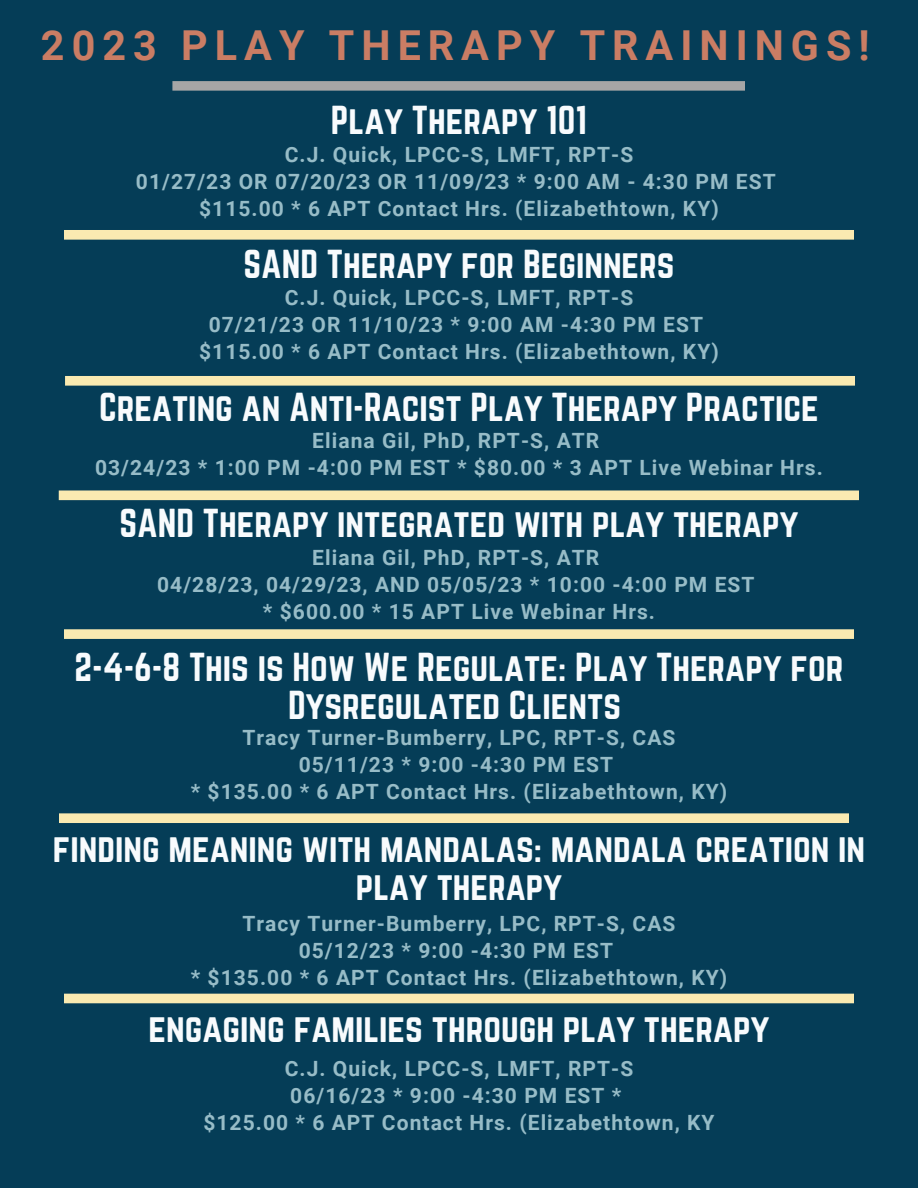
<style>
.page{position:relative;width:918px;height:1188px;background:#053d57}
.page>*{position:absolute;margin:0;border:0;box-sizing:border-box;transform-origin:0 0}
.t1{font:700 41.25px "Roboto";letter-spacing:.17em;color:#ca7d64}
.t2{font:35.4px/38.2px "Norwester";color:#f8fbfd;text-align:center}
.t3{font:700 21px/27px "Roboto";letter-spacing:.05em;color:#97bcc7;text-align:center}
</style>
<div class="page">
<svg style="left:172px;top:81px;width:573px;height:10px;background:#9ea1a2"></svg>
<svg style="left:64px;top:230px;width:790px;height:10px;background:#f1e3ad"></svg>
<svg style="left:65px;top:376px;width:790px;height:10px;background:#f0e3ad"></svg>
<svg style="left:64px;top:629px;width:790px;height:10px;background:#f1e4ad"></svg>
<div style="left:64px;top:994px;width:790px;height:9px;background:#faeab1"></div>
<svg style="left:59px;top:490px;width:800px;height:10px;background:#eee1ac"></svg>
<svg style="left:59px;top:813px;width:790px;height:10px;background:#f0e3ad"></svg>
<h1 class="t1" style="left:41px;top:22px;width:830px">2023 PLAY THERAPY TRAININGS!</h1>
<h2 class="t2" style="left:331px;top:101px;width:258px">Play Therapy 101</h2>
<p class="t3" style="left:136px;top:141px;width:641px">C.J. Quick, LPCC-S, LMFT, RPT-S<br>01/27/23 OR 07/20/23 OR 11/09/23 * 9:00 AM - 4:30 PM EST $115.00 * 6 APT Contact Hrs. (Elizabethtown, KY)</p>
<h2 class="t2" style="left:243px;top:244px;width:433px">SAND Therapy for Beginners</h2>
<p class="t3" style="left:199px;top:285px;width:521px">C.J. Quick, LPCC-S, LMFT, RPT-S<br>07/21/23 OR 11/10/23 * 9:00 AM -4:30 PM EST $115.00 * 6 APT Contact Hrs. (Elizabethtown, KY)</p>
<h2 class="t2" style="left:99px;top:387px;width:721px">Creating an Anti-Racist Play Therapy Practice</h2>
<p class="t3" style="left:95px;top:428px;width:729px">Eliana Gil, PhD, RPT-S, ATR<br>03/24/23 * 1:00 PM -4:00 PM EST * $80.00 * 3 APT Live Webinar Hrs.</p>
<h2 class="t2" style="left:119px;top:504px;width:681px">SAND Therapy integrated with play therapy</h2>
<p class="t3" style="left:157px;top:544px;width:599px">Eliana Gil, PhD, RPT-S, ATR<br>04/28/23, 04/29/23, AND 05/05/23 * 10:00 -4:00 PM EST * $600.00 * 15 APT Live Webinar Hrs.</p>
<h2 class="t2" style="left:75px;top:647px;width:770px">2-4-6-8 This is How We Regulate: Play Therapy for<br>Dysregulated Clients</h2>
<p class="t3" style="left:191px;top:724px;width:538px">Tracy Turner-Bumberry, LPC, RPT-S, CAS<br>05/11/23 * 9:00 -4:30 PM EST<br>* $135.00 * 6 APT Contact Hrs. (Elizabethtown, KY)</p>
<h2 class="t2" style="left:53px;top:829px;width:814px">finding meaning with mandalas: mandala creation in play therapy</h2>
<p class="t3" style="left:191px;top:911px;width:538px">Tracy Turner-Bumberry, LPC, RPT-S, CAS<br>05/12/23 * 9:00 -4:30 PM EST<br>* $135.00 * 6 APT Contact Hrs. (Elizabethtown, KY)</p>
<h2 class="t2" style="left:149px;top:1009px;width:622px">engaging families through play therapy</h2>
<p class="t3" style="left:203px;top:1055px;width:513px">C.J. Quick, LPCC-S, LMFT, RPT-S<br>06/16/23 * 9:00 -4:30 PM EST *<br>$125.00 * 6 APT Contact Hrs. (Elizabethtown, KY</p>
</div>
